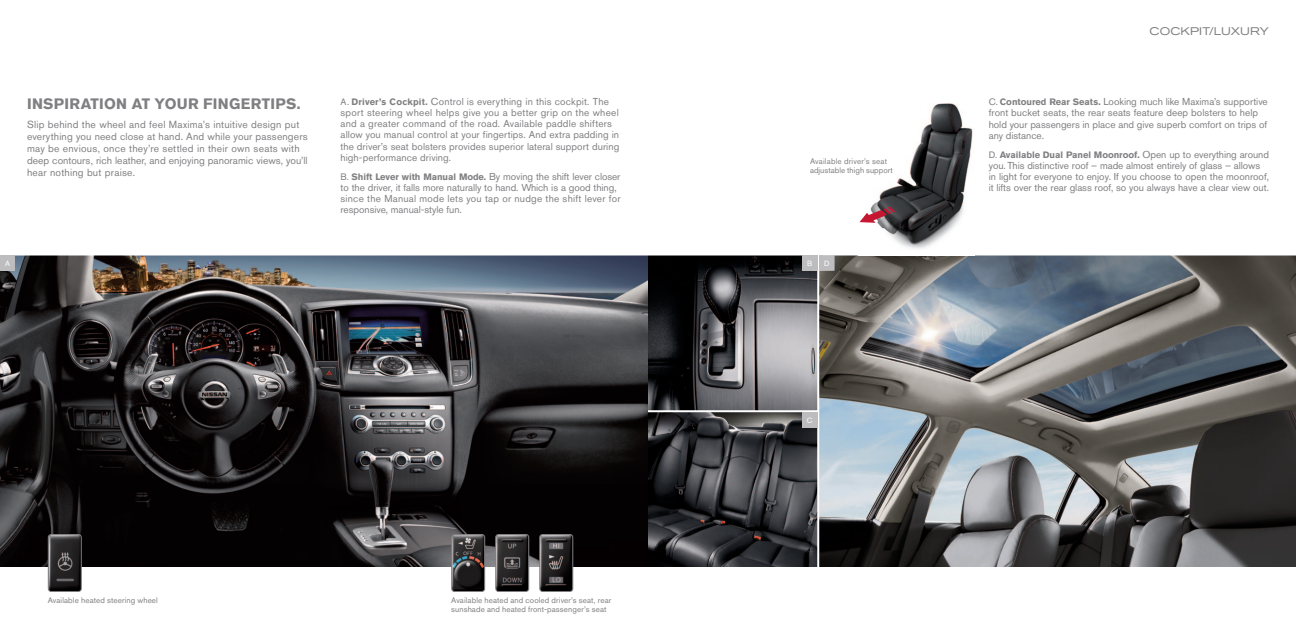
<style>
.page{position:relative;width:1296px;height:630px;background:#fff}
.page>*{position:absolute;margin:0;border:0;box-sizing:border-box;transform-origin:0 0}
.t1{font:700 15px "Akzidenz Grotesk Pro";letter-spacing:.02em;color:#808083}
.t2{font:expanded 11px "Akzidenz Grotesk Pro";letter-spacing:.015em;color:#808083}
.t3{font:10.2px/12px "Akzidenz Grotesk Pro";letter-spacing:.015em;color:#808083}
.t4{font:10px/11.2px "Akzidenz Grotesk Pro";color:#808083}
.t5{font:700 9.2px "Akzidenz Grotesk Pro";letter-spacing:-.005em;color:#808083}
.t6{font:8px/9px "Akzidenz Grotesk Pro";letter-spacing:.015em;color:#808083}
.t7{font:7.5px "Akzidenz Grotesk Pro";color:#fff}
.s1{font-size:9.2px}
.s2{font-weight:700;font-size:9.2px}
.s3{font-weight:400}
.s4{font-weight:400;font-size:10px}
</style>
<div class="page">
<img style="left:648px;top:256px;width:169px;height:154px">
<img style="left:0;top:256px;width:648px;height:311px">
<img style="left:648px;top:412px;width:169px;height:155px">
<img style="left:819px;top:256px;width:477px;height:311px">
<img style="left:871px;top:103px;width:102px;height:146px">
<svg style="left:48px;top:534px;width:34px;height:58px;background:#3b393a"></svg>
<svg style="left:539px;top:534px;width:34px;height:58px;background:#3d3b3c"></svg>
<svg style="left:495px;top:534px;width:34px;height:58px;background:#3c3a3b"></svg>
<svg style="left:451px;top:534px;width:34px;height:58px;background:#413f40"></svg>
<svg style="left:859px;top:207px;width:36px;height:16px"></svg>
<img style="left:0;top:256px;width:15px;height:14px">
<img style="left:802px;top:256px;width:15px;height:14px">
<img style="left:819px;top:256px;width:15px;height:14px">
<img style="left:802px;top:412px;width:15px;height:15px">
<h1 class="t1" style="left:27px;top:94px;width:275px">INSPIRATION AT YOUR FINGERTIPS.</h1>
<p class="t3" style="left:27px;top:119px;width:282px">Slip behind the wheel and feel Maxima’s intuitive design put everything you need close at hand. And while your passengers may be envious, once they’re settled in their own seats with deep contours, rich leather, and enjoying panoramic views, you’ll hear nothing but praise.</p>
<p class="t4" style="left:341px;top:95px;width:280px"><span class="s1">A.</span> <span class="s2">Driver’s Cockpit.</span> Control is everything in this cockpit. The sport steering wheel helps give you a better grip on the wheel and a greater command of the road. Available paddle shifters allow you manual control at your fingertips. And extra padding in the driver’s seat bolsters provides superior lateral support during high-performance driving.</p>
<p class="t4" style="left:341px;top:170px;width:281px"><span class="s1">B.</span> <span class="s2">Shift Lever with Manual Mode.</span> By moving the shift lever closer to the driver, it falls more naturally to hand. Which is a good thing, since the Manual mode lets you tap or nudge the shift lever for responsive, manual-style fun.</p>
<p class="t6" style="left:810px;top:156px;width:84px">Available driver’s seat adjustable thigh support</p>
<p class="t7" style="left:5px;top:258px;width:6px">A</p>
<p class="t7" style="left:807px;top:258px;width:7px">B</p>
<p class="t7" style="left:824px;top:258px;width:7px">D</p>
<p class="t6" style="left:48px;top:596px;width:112px">Available heated steering wheel</p>
<p class="t6" style="left:451px;top:596px;width:162px">Available heated and cooled driver’s seat, rear sunshade and heated front-passenger’s seat</p>
<p class="t7" style="left:807px;top:415px;width:7px">C</p>
<p class="t2" style="left:1149px;top:24px;width:121px">COCKPIT/LUXURY</p>
<p class="t4" style="left:989px;top:96px;width:281px"><span class="s1">C.</span> <span class="s2">Contoured Rear Seats.</span> Looking much like Maxima’s supportive front bucket seats, the rear seats feature deep bolsters to help hold your passengers in place and give superb comfort on trips of any distance.</p>
<p class="t5" style="left:989px;top:148px;width:282px"><span class="s3">D.</span> Available Dual Panel Moonroof. <span class="s4">Open up to everything around</span></p>
<p class="t4" style="left:989px;top:160px;width:282px">you. This distinctive roof – made almost entirely of glass – allows in light for everyone to enjoy. If you choose to open the moonroof, it lifts over the rear glass roof, so you always have a clear view out.</p>
</div>
